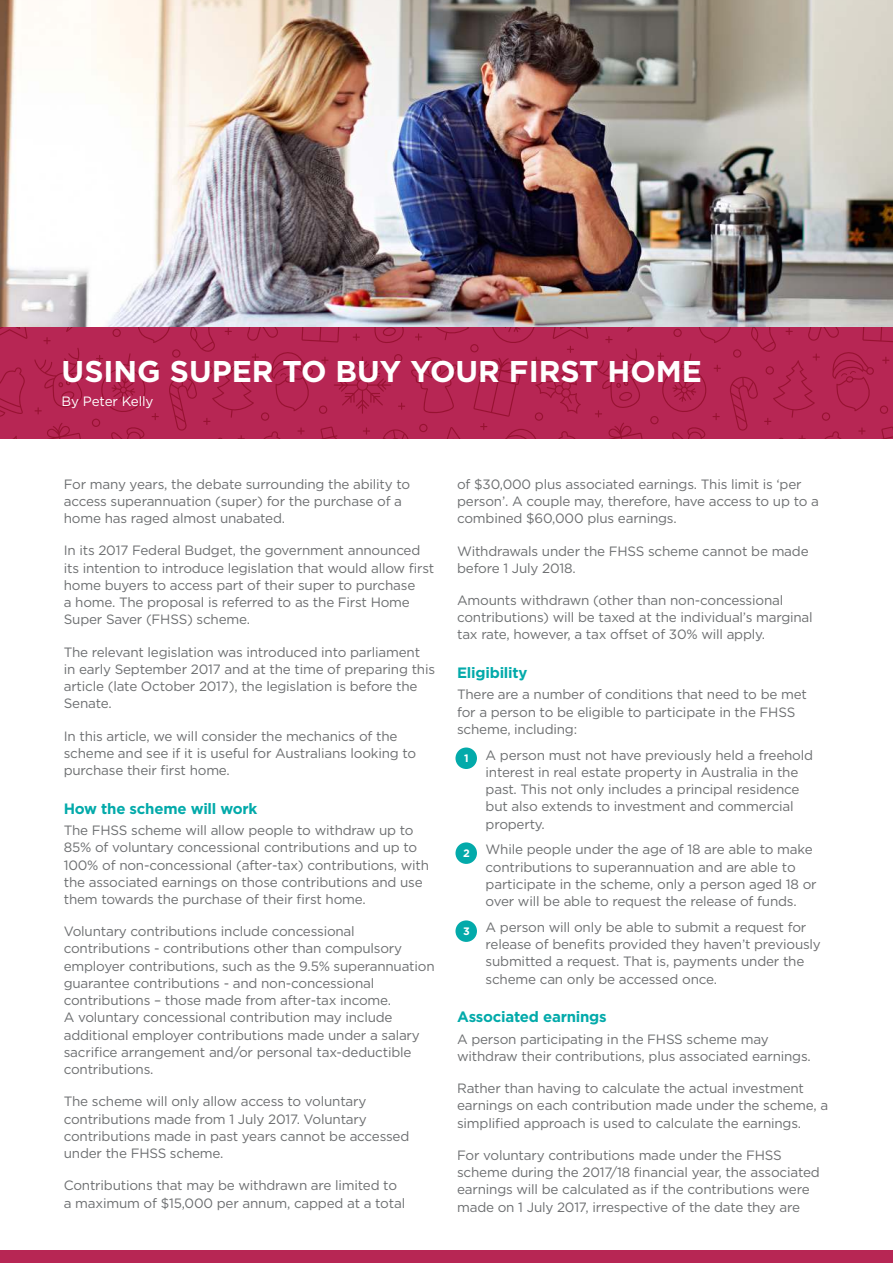
<style>
.page{position:relative;width:893px;height:1263px;background:#fff}
.page>*{position:absolute;margin:0;border:0;box-sizing:border-box;transform-origin:0 0}
.t1{font:700 30px "Gotham";color:#fff}
.t2{font:700 15px "Gotham";letter-spacing:-.015em;color:#03aaaa}
.t3{font:13.5px/17.2px "Gotham";letter-spacing:-.015em;color:#6c6e70}
.t4{font:13.5px "Gotham";letter-spacing:-.01em;color:#fff}
.t5{font:700 10.8px "Gotham";color:#fff}
</style>
<div class="page">
<img style="left:0;top:0;width:893px;height:327px">
<div style="left:0;top:1250px;width:893px;height:13px;background:#b72654"></div>
<svg style="left:0;top:327px;width:893px;height:112px;background:#b42451"></svg>
<div style="left:455px;top:747px;width:22px;height:22px;background:#03aaaa;border-radius:50%"></div>
<div style="left:455px;top:842px;width:22px;height:22px;background:#03aaaa;border-radius:50%"></div>
<div style="left:455px;top:920px;width:22px;height:22px;background:#03aaaa;border-radius:50%"></div>
<h1 class="t1" style="left:62px;top:358px;width:642px">USING SUPER TO BUY YOUR FIRST HOME</h1>
<p class="t4" style="left:62px;top:396px;width:93px">By Peter Kelly</p>
<p class="t3" style="left:64px;top:476px;width:348px">For many years, the debate surrounding the ability to access superannuation (super) for the purchase of a home has raged almost unabated.</p>
<p class="t3" style="left:64px;top:543px;width:372px">In its 2017 Federal Budget, the government announced its intention to introduce legislation that would allow first home buyers to access part of their super to purchase<br>a home. The proposal is referred to as the First Home Super Saver (FHSS) scheme.</p>
<p class="t3" style="left:64px;top:644px;width:373px">The relevant legislation was introduced into parliament in early September 2017 and at the time of preparing this article (late October 2017), the legislation is before the Senate.</p>
<p class="t3" style="left:64px;top:728px;width:354px">In this article, we will consider the mechanics of the scheme and see if it is useful for Australians looking to purchase their first home.</p>
<p class="t2" style="left:64px;top:801px;width:195px">How the scheme will work</p>
<p class="t3" style="left:64px;top:822px;width:367px">The FHSS scheme will allow people to withdraw up to 85% of voluntary concessional contributions and up to 100% of non-concessional (after-tax) contributions, with the associated earnings on those contributions and use them towards the purchase of their first home.</p>
<p class="t3" style="left:64px;top:923px;width:372px">Voluntary contributions include concessional contributions - contributions other than compulsory employer contributions, such as the 9.5% superannuation guarantee contributions - and non-concessional contributions – those made from after-tax income.<br>A voluntary concessional contribution may include additional employer contributions made under a salary sacrifice arrangement and/or personal tax-deductible contributions.</p>
<p class="t3" style="left:64px;top:1094px;width:347px">The scheme will only allow access to voluntary contributions made from 1 July 2017. Voluntary contributions made in past years cannot be accessed under the FHSS scheme.</p>
<p class="t3" style="left:64px;top:1177px;width:343px">Contributions that may be withdrawn are limited to a maximum of $15,000 per annum, capped at a total</p>
<p class="t3" style="left:457px;top:476px;width:363px">of $30,000 plus associated earnings. This limit is ‘per person’. A couple may, therefore, have access to up to a combined $60,000 plus earnings.</p>
<p class="t3" style="left:457px;top:543px;width:353px">Withdrawals under the FHSS scheme cannot be made before 1 July 2018.</p>
<p class="t3" style="left:457px;top:592px;width:357px">Amounts withdrawn (other than non-concessional contributions) will be taxed at the individual’s marginal tax rate, however, a tax offset of 30% will apply.</p>
<p class="t2" style="left:457px;top:666px;width:72px">Eligibility</p>
<p class="t3" style="left:457px;top:687px;width:351px">There are a number of conditions that need to be met for a person to be eligible to participate in the FHSS scheme, including:</p>
<p class="t3" style="left:486px;top:747px;width:329px">A person must not have previously held a freehold interest in real estate property in Australia in the past. This not only includes a principal residence but also extends to investment and commercial property.</p>
<p class="t3" style="left:486px;top:842px;width:332px">While people under the age of 18 are able to make contributions to superannuation and are able to participate in the scheme, only a person aged 18 or over will be able to request the release of funds.</p>
<p class="t3" style="left:486px;top:919px;width:337px">A person will only be able to submit a request for release of benefits provided they haven’t previously submitted a request. That is, payments under the scheme can only be accessed once.</p>
<p class="t2" style="left:457px;top:1010px;width:151px">Associated earnings</p>
<p class="t3" style="left:457px;top:1031px;width:355px">A person participating in the FHSS scheme may withdraw their contributions, plus associated earnings.</p>
<p class="t3" style="left:457px;top:1080px;width:373px">Rather than having to calculate the actual investment earnings on each contribution made under the scheme, a simplified approach is used to calculate the earnings.</p>
<p class="t3" style="left:457px;top:1147px;width:364px">For voluntary contributions made under the FHSS scheme during the 2017/18 financial year, the associated earnings will be calculated as if the contributions were made on 1 July 2017, irrespective of the date they are</p>
<p class="t5" style="left:464px;top:754px;width:6px">1</p>
<p class="t5" style="left:463px;top:849px;width:8px">2</p>
<p class="t5" style="left:463px;top:927px;width:8px">3</p>
</div>
